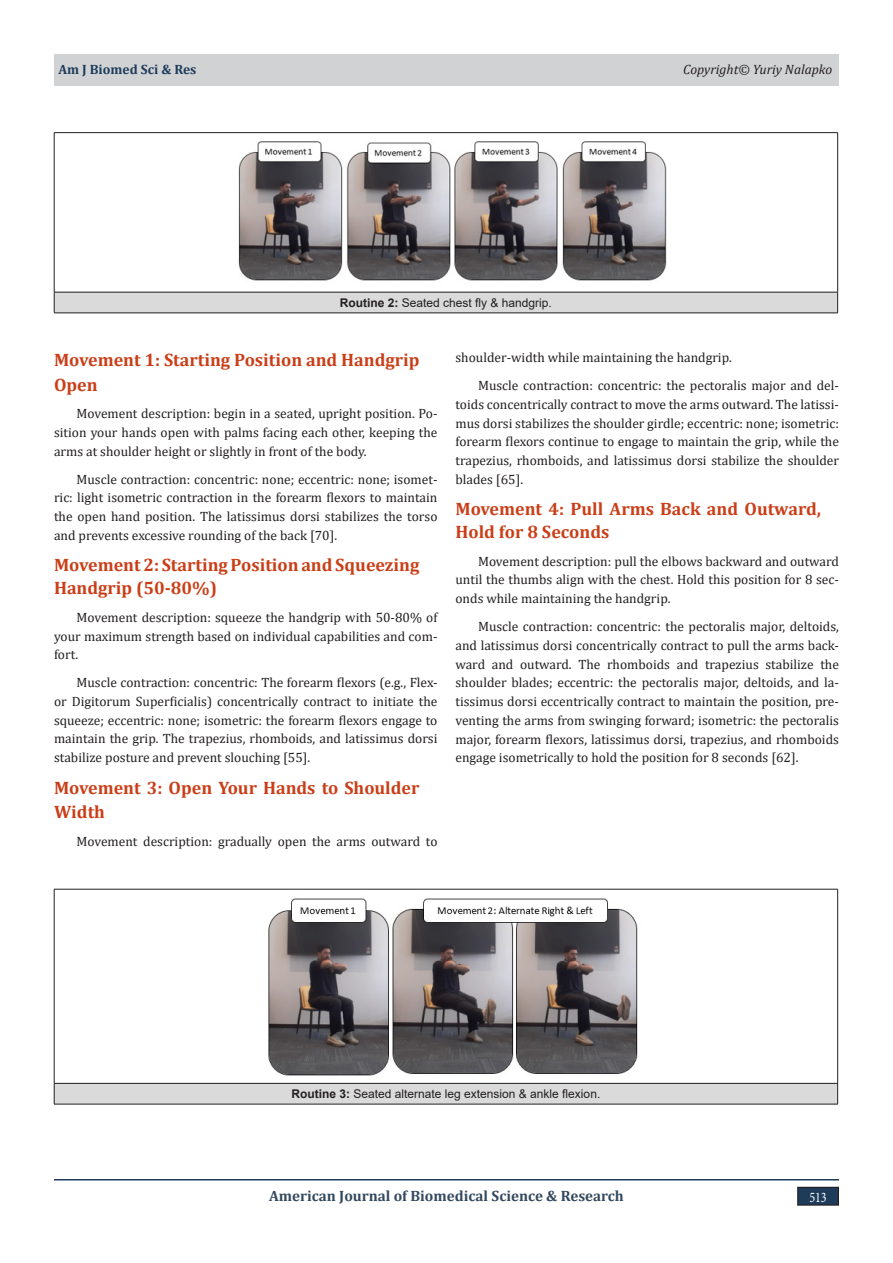
<style>
.page{position:relative;width:893px;height:1263px;background:#fff}
.page>*{position:absolute;margin:0;border:0;box-sizing:border-box;transform-origin:0 0}
.t1{font:700 18px/24.8px "Cambria";color:#ca3e17}
.t2{font:700 15px "Cambria";color:#34495e}
.t3{font:14.7px "Minion Pro";color:#fff;scale:.83 1}
.t4{font:13.5px/18.8px "Cambria";color:#231f20;text-align:justify}
.t5{font:italic 13.5px "Cambria";color:#231f20}
.t6{font:700 13.5px "Cambria";color:#1e3c5a}
.t7{font:12px "Arial";color:#231f20}
.s1{font-weight:700}
</style>
<div class="page">
<hr style="left:54px;top:1179px;width:785px;height:1px;background:#1e3c5a">
<div style="left:54px;top:54px;width:785px;height:31px;background:#d1d2d4"></div>
<div style="left:798px;top:1187px;width:40px;height:18px;background:#1e3c5a"></div>
<div style="left:797px;top:1187px;width:42px;height:19px;border:1px solid #231f20"></div>
<div style="left:54px;top:292px;width:784px;height:21px;background:#dadada"></div>
<hr style="left:54px;top:132px;width:784px;height:1px;background:#231f20">
<hr style="left:54px;top:133px;width:1px;height:159px;background:#231f20">
<hr style="left:837px;top:133px;width:1px;height:159px;background:#231f20">
<hr style="left:54px;top:292px;width:784px;height:1px;background:#231f20">
<svg style="left:54px;top:292px;width:1px;height:21px"></svg>
<svg style="left:837px;top:292px;width:1px;height:21px"></svg>
<hr style="left:54px;top:313px;width:784px;height:1px;background:#231f20">
<img style="left:238px;top:141px;width:429px;height:140px">
<div style="left:54px;top:1083px;width:784px;height:21px;background:#dadada"></div>
<hr style="left:54px;top:889px;width:784px;height:1px;background:#231f20">
<hr style="left:54px;top:889px;width:1px;height:194px;background:#231f20">
<hr style="left:837px;top:889px;width:1px;height:194px;background:#231f20">
<hr style="left:54px;top:1083px;width:784px;height:1px;background:#231f20">
<svg style="left:54px;top:1083px;width:1px;height:21px"></svg>
<svg style="left:837px;top:1083px;width:1px;height:21px"></svg>
<hr style="left:54px;top:1104px;width:784px;height:1px;background:#231f20">
<img style="left:268px;top:898px;width:370px;height:178px">
<p class="t6" style="left:58px;top:59px;width:139px">Am J Biomed Sci &amp; Res</p>
<p class="t7" style="left:340px;top:294px;width:214px"><span class="s1">Routine 2:</span> Seated chest fly &amp; handgrip.</p>
<p class="t5" style="left:683px;top:59px;width:151px">Copyright© Yuriy Nalapko</p>
<h1 class="t1" style="left:54px;top:347px;width:367px">Movement 1: Starting Position and Handgrip<br>Open</h1>
<p class="t4" style="left:54px;top:404px;width:385px;text-indent:23px">Movement description: begin in a seated, upright position. Po&shy;sition your hands open with palms facing each other, keeping the arms at shoulder height or slightly in front of the body.</p>
<p class="t4" style="left:54px;top:470px;width:385px;text-indent:23px">Muscle contraction: concentric: none; eccentric: none; isomet&shy;ric: light isometric contraction in the forearm flexors to maintain the open hand position. The latissimus dorsi stabilizes the torso and prevents excessive rounding of the back [70].</p>
<h1 class="t1" style="left:54px;top:553px;width:367px;line-height:22.5px">Movement 2: Starting Position and Squeezing<br>Handgrip (50-80%)</h1>
<p class="t4" style="left:54px;top:608px;width:385px;text-indent:23px">Movement description: squeeze the handgrip with 50-80% of your maximum strength based on individual capabilities and com&shy;fort.</p>
<p class="t4" style="left:54px;top:673px;width:385px;text-indent:23px">Muscle contraction: concentric: The forearm flexors (e.g., Flex&shy;or Digitorum Superficialis) concentrically contract to initiate the squeeze; eccentric: none; isometric: the forearm flexors engage to maintain the grip. The trapezius, rhomboids, and latissimus dorsi stabilize posture and prevent slouching [55].</p>
<h1 class="t1" style="left:54px;top:774px;width:367px">Movement 3: Open Your Hands to Shoulder<br>Width</h1>
<p class="t4" style="left:76px;top:832px;width:362px">Movement description: gradually open the arms outward to</p>
<p class="t4" style="left:478px;top:344px;width:362px;line-height:27.8px;text-indent:-23px">shoulder-width while maintaining the handgrip.<br>Muscle contraction: concentric: the pectoralis major and del-</p>
<p class="t4" style="left:455px;top:395px;width:385px">toids concentrically contract to move the arms outward. The latissi&shy;mus dorsi stabilizes the shoulder girdle; eccentric: none; isometric: forearm flexors continue to engage to maintain the grip, while the trapezius, rhomboids, and latissimus dorsi stabilize the shoulder blades [65].</p>
<h1 class="t1" style="left:455px;top:497px;width:367px;line-height:22.5px">Movement 4: Pull Arms Back and Outward,<br>Hold for 8 Seconds</h1>
<p class="t4" style="left:455px;top:552px;width:385px;text-indent:23px">Movement description: pull the elbows backward and outward until the thumbs align with the chest. Hold this position for 8 sec&shy;onds while maintaining the handgrip.</p>
<p class="t4" style="left:455px;top:617px;width:385px;text-indent:23px">Muscle contraction: concentric: the pectoralis major, deltoids, and latissimus dorsi concentrically contract to pull the arms back&shy;ward and outward. The rhomboids and trapezius stabilize the shoulder blades; eccentric: the pectoralis major, deltoids, and la&shy;tissimus dorsi eccentrically contract to maintain the position, pre&shy;venting the arms from swinging forward; isometric: the pectoralis major, forearm flexors, latissimus dorsi, trapezius, and rhomboids engage isometrically to hold the position for 8 seconds [62].</p>
<p class="t7" style="left:291px;top:1085px;width:310px"><span class="s1">Routine 3:</span> Seated alternate leg extension &amp; ankle flexion.</p>
<p class="t2" style="left:269px;top:1185px;width:356px">American Journal of Biomedical Science &amp; Research</p>
<p class="t3" style="left:809px;top:1187px;width:23px">513</p>
</div>
